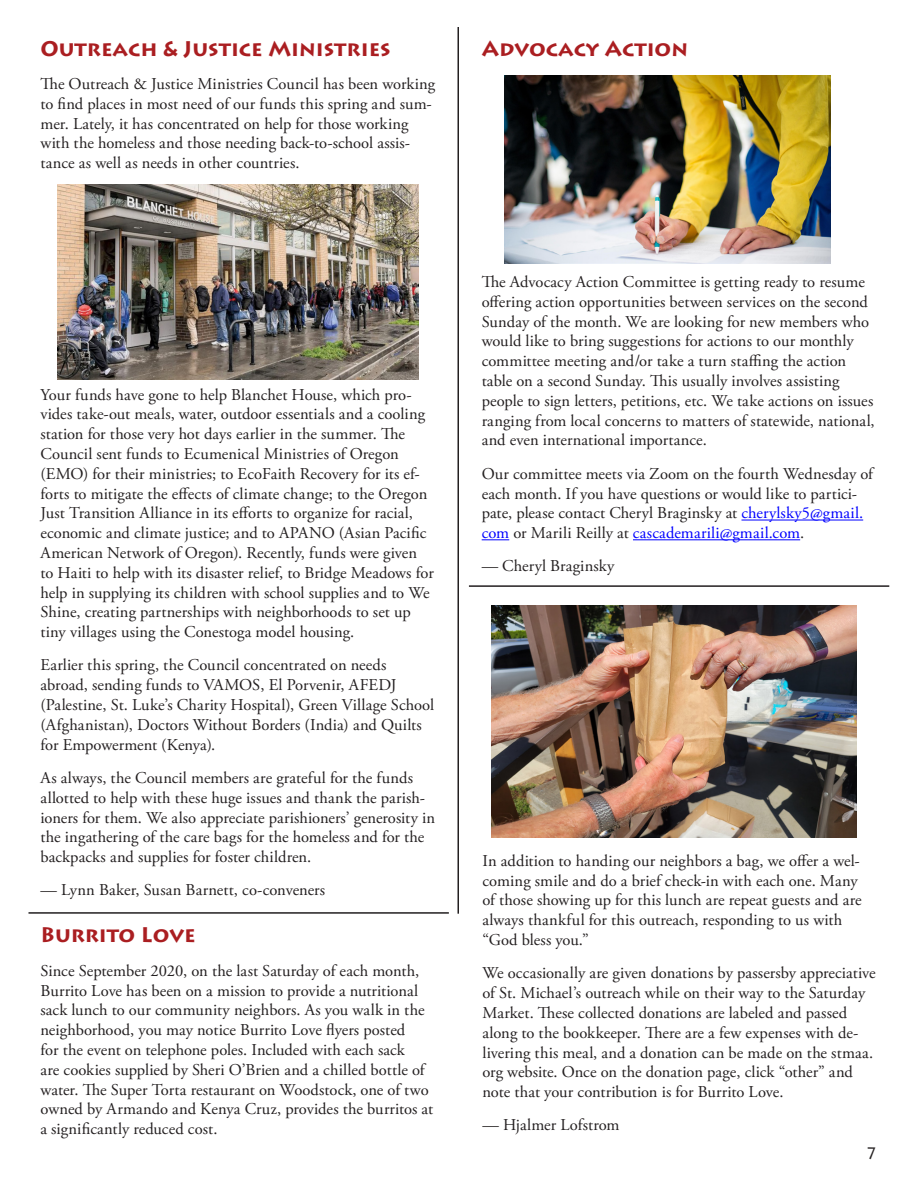
<style>
.page{position:relative;width:918px;height:1188px;background:#fff}
.page>*{position:absolute;margin:0;border:0;box-sizing:border-box;transform-origin:0 0}
.messenger_column_hea{font:700 21px "Lithos Pro";color:#aa1e21}
.messenger_text{font:16.5px/19.8px "Adobe Garamond Pro";letter-spacing:.005em;color:#231f20}
.t1{font:16.5px "Lithos Pro";color:#231f20}
.s1{color:#00f}
</style>
<div class="page">
<hr style="left:469px;top:585px;width:420px;height:2px;background:#231f20">
<hr style="left:458px;top:27px;width:1px;height:887px;background:#231f20">
<img style="left:57px;top:185px;width:362px;height:195px">
<hr style="left:741px;top:520px;width:122px;height:1px;background:#00f">
<svg style="left:482px;top:539px;width:27px;height:1px"></svg>
<hr style="left:633px;top:539px;width:167px;height:1px;background:#00f">
<img style="left:505px;top:76px;width:325px;height:187px">
<img style="left:492px;top:606px;width:364px;height:231px">
<hr style="left:28px;top:912px;width:421px;height:2px;background:#231f20">
<p class="messenger_column_hea" style="left:40px;top:36px;width:352px">Outreach &amp; Justice Ministries</p>
<p class="messenger_text" style="left:40px;top:75px;width:396px">The Outreach &amp; Justice Ministries Council has been working to find places in most need of our funds this spring and sum&shy;mer. Lately, it has concentrated on help for those working with the homeless and those needing back-to-school assis&shy;tance as well as needs in other countries.</p>
<p class="messenger_text" style="left:40px;top:385px;width:395px">Your funds have gone to help Blanchet House, which pro&shy;vides take-out meals, water, outdoor essentials and a cooling station for those very hot days earlier in the summer. The Council sent funds to Ecumenical Ministries of Oregon (EMO) for their ministries; to EcoFaith Recovery for its ef&shy;forts to mitigate the effects of climate change; to the Oregon Just Transition Alliance in its efforts to organize for racial, economic and climate justice; and to APANO (Asian Pacific American Network of Oregon). Recently, funds were given to Haiti to help with its disaster relief, to Bridge Meadows for help in supplying its children with school supplies and to We Shine, creating partnerships with neighborhoods to set up tiny villages using the Conestoga model housing.</p>
<p class="messenger_text" style="left:40px;top:656px;width:395px">Earlier this spring, the Council concentrated on needs abroad, sending funds to VAMOS, El Porvenir, AFEDJ (Palestine, St. Luke’s Charity Hospital), Green Village School (Afghanistan), Doctors Without Borders (India) and Quilts for Empowerment (Kenya).</p>
<p class="messenger_text" style="left:40px;top:768px;width:396px">As always, the Council members are grateful for the funds allotted to help with these huge issues and thank the parish&shy;ioners for them. We also appreciate parishioners’ generosity in the ingathering of the care bags for the homeless and for the backpacks and supplies for foster children.</p>
<p class="messenger_text" style="left:40px;top:881px;width:286px">— Lynn Baker, Susan Barnett, co-conveners</p>
<p class="messenger_column_hea" style="left:40px;top:923px;width:157px">Burrito Love</p>
<p class="messenger_text" style="left:40px;top:961px;width:394px">Since September 2020, on the last Saturday of each month, Burrito Love has been on a mission to provide a nutritional sack lunch to our community neighbors. As you walk in the neighborhood, you may notice Burrito Love flyers posted<br>for the event on telephone poles. Included with each sack<br>are cookies supplied by Sheri O’Brien and a chilled bottle of water. The Super Torta restaurant on Woodstock, one of two owned by Armando and Kenya Cruz, provides the burritos at a significantly reduced cost.</p>
<p class="messenger_column_hea" style="left:482px;top:36px;width:208px">Advocacy Action</p>
<p class="messenger_text" style="left:482px;top:273px;width:394px">The Advocacy Action Committee is getting ready to resume offering action opportunities between services on the second Sunday of the month. We are looking for new members who would like to bring suggestions for actions to our monthly committee meeting and/or take a turn staffing the action table on a second Sunday. This usually involves assisting people to sign letters, petitions, etc. We take actions on issues ranging from local concerns to matters of statewide, national, and even international importance.</p>
<p class="messenger_text" style="left:482px;top:464px;width:393px">Our committee meets via Zoom on the fourth Wednesday of each month. If you have questions or would like to partici&shy;pate, please contact Cheryl Braginsky at <span class="s1">cherylsky5@gmail. com</span> or Marili Reilly at <span class="s1">cascademarili@gmail.com</span>.</p>
<p class="messenger_text" style="left:482px;top:557px;width:134px">— Cheryl Braginsky</p>
<p class="messenger_text" style="left:482px;top:851px;width:381px">In addition to handing our neighbors a bag, we offer a wel&shy;coming smile and do a brief check-in with each one. Many of those showing up for this lunch are repeat guests and are always thankful for this outreach, responding to us with “God bless you.”</p>
<p class="messenger_text" style="left:482px;top:964px;width:395px">We occasionally are given donations by passersby appreciative of St. Michael’s outreach while on their way to the Saturday Market. These collected donations are labeled and passed along to the bookkeeper. There are a few expenses with de&shy;livering this meal, and a donation can be made on the stmaa. org website. Once on the donation page, click “other” and note that your contribution is for Burrito Love.</p>
<p class="messenger_text" style="left:482px;top:1116px;width:139px">— Hjalmer Lofstrom</p>
<p class="t1" style="left:866px;top:1144px;width:13px">7</p>
</div>
